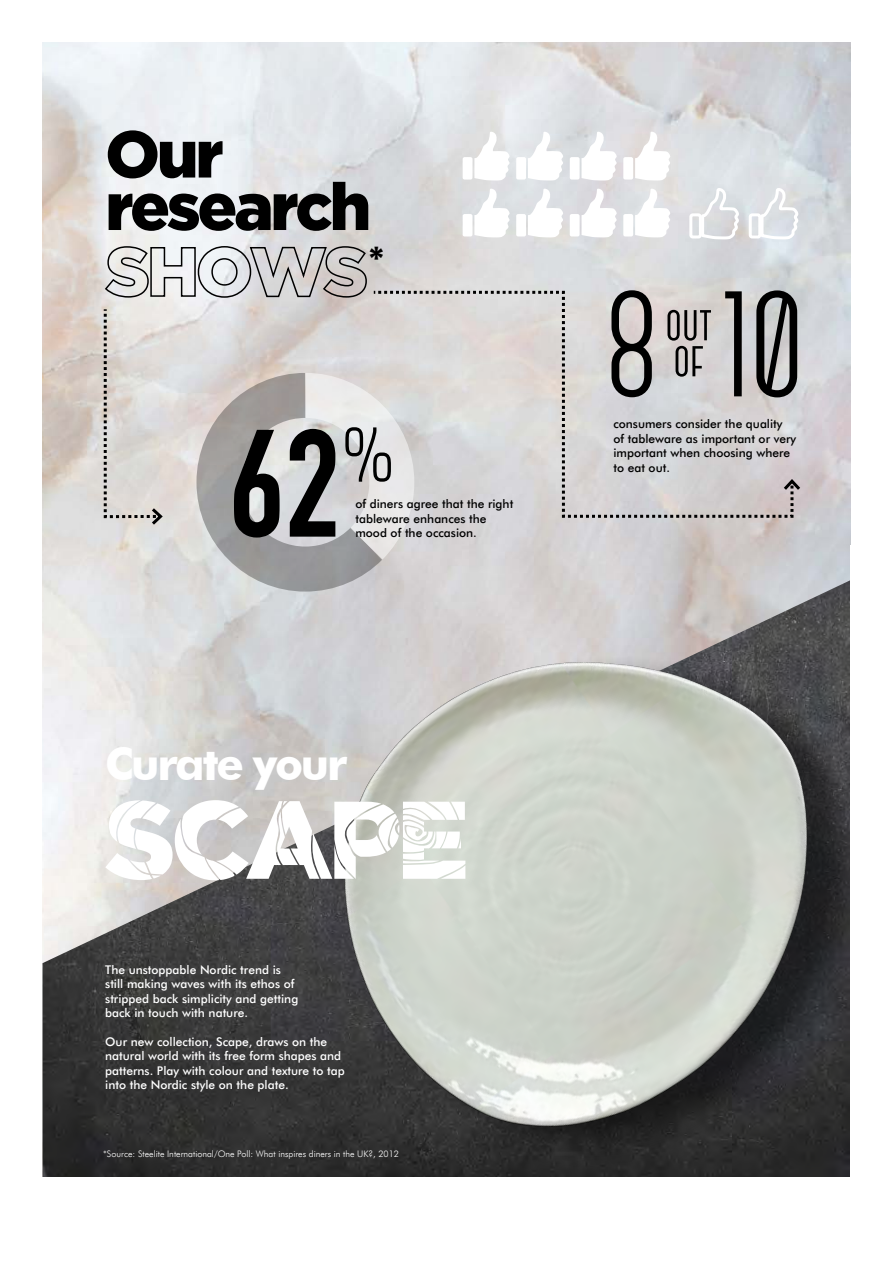
<style>
.page{position:relative;width:893px;height:1263px;background:#fff}
.page>*{position:absolute;margin:0;border:0;box-sizing:border-box;transform-origin:0 0}
.t1{font:700 150px "Canter";color:#000}
.t2{font:700 150px "DIN Condensed";color:#000}
.t3{font:900 66px/52.5px "Gotham";letter-spacing:-.05em;color:#000}
.t4{font:700 54px "Canter";color:#000}
.t5{font:700 45px "Futura BT";letter-spacing:-.05em;color:#fff}
.t6{font:900 36px "Gotham";color:#000}
.t7{font:500 12px/14.4px "Futura BT";color:#fff}
.t8{font:500 12px/14.4px "Futura BT";color:#000}
.t9{font:300 9px "Futura BT";color:#fff}
</style>
<div class="page">
<img style="left:43px;top:580px;width:807px;height:597px">
<div style="left:355px;top:654px;width:513px;height:514px;background:#000;opacity:.5"></div>
<img style="left:343px;top:662px;width:465px;height:466px">
<div style="left:850px;top:545px;width:43px;height:670px;background:#fff"></div>
<svg style="left:105px;top:800px;width:360px;height:80px"></svg>
<svg style="left:463px;top:132px;width:47px;height:48px"></svg>
<svg style="left:516px;top:132px;width:47px;height:48px"></svg>
<svg style="left:570px;top:132px;width:47px;height:48px"></svg>
<svg style="left:623px;top:132px;width:47px;height:48px"></svg>
<svg style="left:102px;top:186px;width:701px;height:407px;background:#d4d3d3"></svg>
<h2 class="t3" style="left:105px;top:126px;width:268px">Our research</h2>
<h3 class="t6" style="left:369px;top:239px;width:17px">*</h3>
<h1 class="t2" style="left:229px;top:396px;width:168px">62<sup>%</sup></h1>
<p class="t8" style="left:355px;top:497px;width:159px">of diners agree that the right tableware enhances the mood of the occasion.</p>
<h3 class="t5" style="left:105px;top:737px;width:243px">Curate your</h3>
<p class="t7" style="left:105px;top:962px;width:195px">The unstoppable Nordic trend is still making waves with its ethos of stripped back simplicity and getting back in touch with nature.</p>
<p class="t7" style="left:105px;top:1034px;width:241px">Our new collection, Scape, draws on the natural world with its free form shapes and patterns. Play with colour and texture to tap into the Nordic style on the plate.</p>
<p class="t9" style="left:103px;top:1148px;width:297px">*Source: Steelite International/One Poll: What inspires diners in the UK?, 2012</p>
<h1 class="t1" style="left:606px;top:271px;width:200px">8 10</h1>
<h3 class="t4" style="left:665px;top:295px;width:48px">out</h3>
<h3 class="t4" style="left:674px;top:331px;width:32px">of</h3>
<p class="t8" style="left:613px;top:417px;width:184px">consumers consider the quality of tableware as important or very important when choosing where to eat out.</p>
</div>
